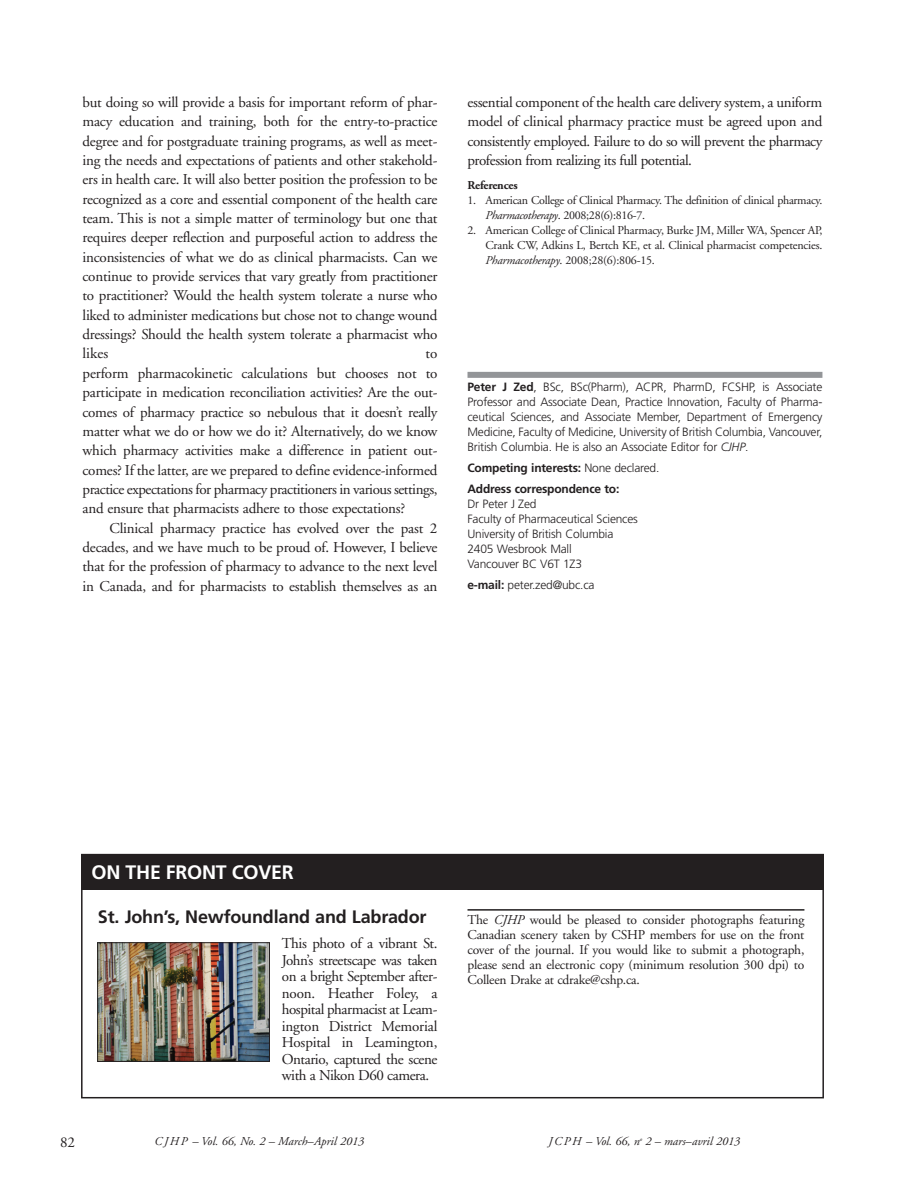
<style>
.page{position:relative;width:905px;height:1202px;background:#fff}
.page>*{position:absolute;margin:0;border:0;box-sizing:border-box;transform-origin:0 0}
.t1{font:700 19.5px "Frutiger";letter-spacing:-.01em;color:#fff}
.t2{font:700 18px "Frutiger";letter-spacing:-.01em;color:#231f20}
.t3{font:15px/19.4px "Adobe Garamond";letter-spacing:-.015em;color:#231f20;text-align:justify}
.t4{font:13.5px/15px "Adobe Garamond";letter-spacing:-.015em;color:#231f20;text-align:justify}
.t5{font:300 12px/15px "Frutiger";letter-spacing:-.015em;color:#231f20;text-align:justify}
.t6{font:12px/15px "Adobe Garamond";letter-spacing:-.025em;color:#231f20}
.t7{font:italic 12px "Adobe Garamond";color:#231f20}
.t8{font:700 12px/21px "Frutiger";letter-spacing:-.015em;color:#231f20}
.t9{font:700 12px "Adobe Garamond";letter-spacing:-.015em;color:#231f20}
.s1{font-style:italic}
.s2{font-weight:700}
.s3{font-weight:300}
</style>
<div class="page">
<div style="left:467px;top:372px;width:355px;height:6px;background:#939598"></div>
<hr style="left:467px;top:909px;width:337px;height:1px;background:#231f20">
<div style="left:81px;top:853px;width:743px;height:36px;background:#231f20"></div>
<img style="left:99px;top:944px;width:169px;height:115px">
<div style="left:97px;top:942px;width:173px;height:119px;border:1px solid #231f20"></div>
<p class="t3" style="left:82px;top:94px;width:356px">but doing so will provide a basis for important reform of phar&shy;macy education and training, both for the entry-to-practice degree and for postgraduate training programs, as well as meet&shy;ing the needs and expectations of patients and other stakehold&shy;ers in health care. It will also better position the profession to be recognized as a core and essential component of the health care team. This is not a simple matter of terminology but one that requires deeper reflection and purposeful action to address the inconsistencies of what we do as clinical pharmacists. Can we continue to provide services that vary greatly from practitioner to practitioner? Would the health system tolerate a nurse who liked to administer medications but chose not to change wound dressings? Should the health system tolerate a pharmacist who likes</p>
<p class="t3" style="left:82px;top:345px;width:356px;text-indent:343px">to perform pharmacokinetic calculations but chooses not to participate in medication reconciliation activities? Are the out&shy;comes of pharmacy practice so nebulous that it doesn’t really matter what we do or how we do it? Alternatively, do we know which pharmacy activities make a difference in patient out&shy;comes? If the latter, are we prepared to define evidence-informed practice expectations for pharmacy practitioners in various settings, and ensure that pharmacists adhere to those expectations?</p>
<p class="t3" style="left:82px;top:519px;width:356px;text-indent:27px">Clinical pharmacy practice has evolved over the past 2 decades, and we have much to be proud of. However, I believe that for the profession of pharmacy to advance to the next level in Canada, and for pharmacists to establish themselves as an</p>
<p class="t3" style="left:467px;top:94px;width:356px">essential component of the health care delivery system, a uniform model of clinical pharmacy practice must be agreed upon and consistently employed. Failure to do so will prevent the pharmacy profession from realizing its full potential.</p>
<p class="t9" style="left:467px;top:180px;width:52px">References</p>
<p class="t6" style="left:485px;top:193px;width:338px;text-indent:-18px">1. American College of Clinical Pharmacy. The definition of clinical pharmacy.<br><span class="s1">Pharmacotherapy</span>. 2008;28(6):816-7.</p>
<p class="t6" style="left:485px;top:223px;width:338px;text-align:justify;text-indent:-18px">2. American College of Clinical Pharmacy, Burke JM, Miller WA, Spencer AP, Crank CW, Adkins L, Bertch KE, et al. Clinical pharmacist competencies.<br><span class="s1">Pharmacotherapy</span>. 2008;28(6):806-15.</p>
<p class="t5" style="left:467px;top:380px;width:356px"><span class="s2">Peter J Zed</span>, BSc, BSc(Pharm), ACPR, PharmD, FCSHP, is Associate Professor and Associate Dean, Practice Innovation, Faculty of Pharma&shy;ceutical Sciences, and Associate Member, Department of Emergency Medicine, Faculty of Medicine, University of British Columbia, Vancouver, British Columbia. He is also an Associate Editor for <span class="s1">CJHP</span>.</p>
<p class="t8" style="left:467px;top:458px;width:193px">Competing interests: <span class="s3">None declared.<br></span>Address correspondence to:</p>
<p class="t5" style="left:467px;top:497px;width:172px;text-align:left">Dr Peter J Zed<br>Faculty of Pharmaceutical Sciences<br>University of British Columbia<br>2405 Wesbrook Mall<br>Vancouver BC V6T 1Z3</p>
<p class="t5" style="left:467px;top:578px;width:128px"><span class="s2">e-mail:</span> peter.zed@ubc.ca</p>
<h1 class="t1" style="left:92px;top:864px;width:204px">ON THE FRONT COVER</h1>
<p class="t2" style="left:98px;top:909px;width:330px">St. John’s, Newfoundland and Labrador</p>
<p class="t3" style="left:282px;top:936px;width:157px;line-height:16.5px">This photo of a vibrant St.<br>John’s streetscape was taken on a bright September after&shy;noon. Heather Foley, a hospital pharmacist at Leam&shy;ington District Memorial Hospital in Leamington, Ontario, captured the scene with a Nikon D60 camera.</p>
<p class="t4" style="left:467px;top:913px;width:338px">The <span class="s1">CJHP</span> would be pleased to consider photographs featuring Canadian scenery taken by CSHP members for use on the front cover of the journal. If you would like to submit a photograph, please send an electronic copy (minimum resolution 300 dpi) to Colleen Drake at cdrake@cshp.ca.</p>
<p class="t3" style="left:60px;top:1133px;width:16px">82</p>
<p class="t7" style="left:548px;top:1136px;width:193px">JCPH – Vol. 66, n<sup>o</sup> 2 – mars–avril 2013</p>
<p class="t7" style="left:154px;top:1136px;width:211px">CJHP – Vol. 66, No. 2 – March–April 2013</p>
</div>
